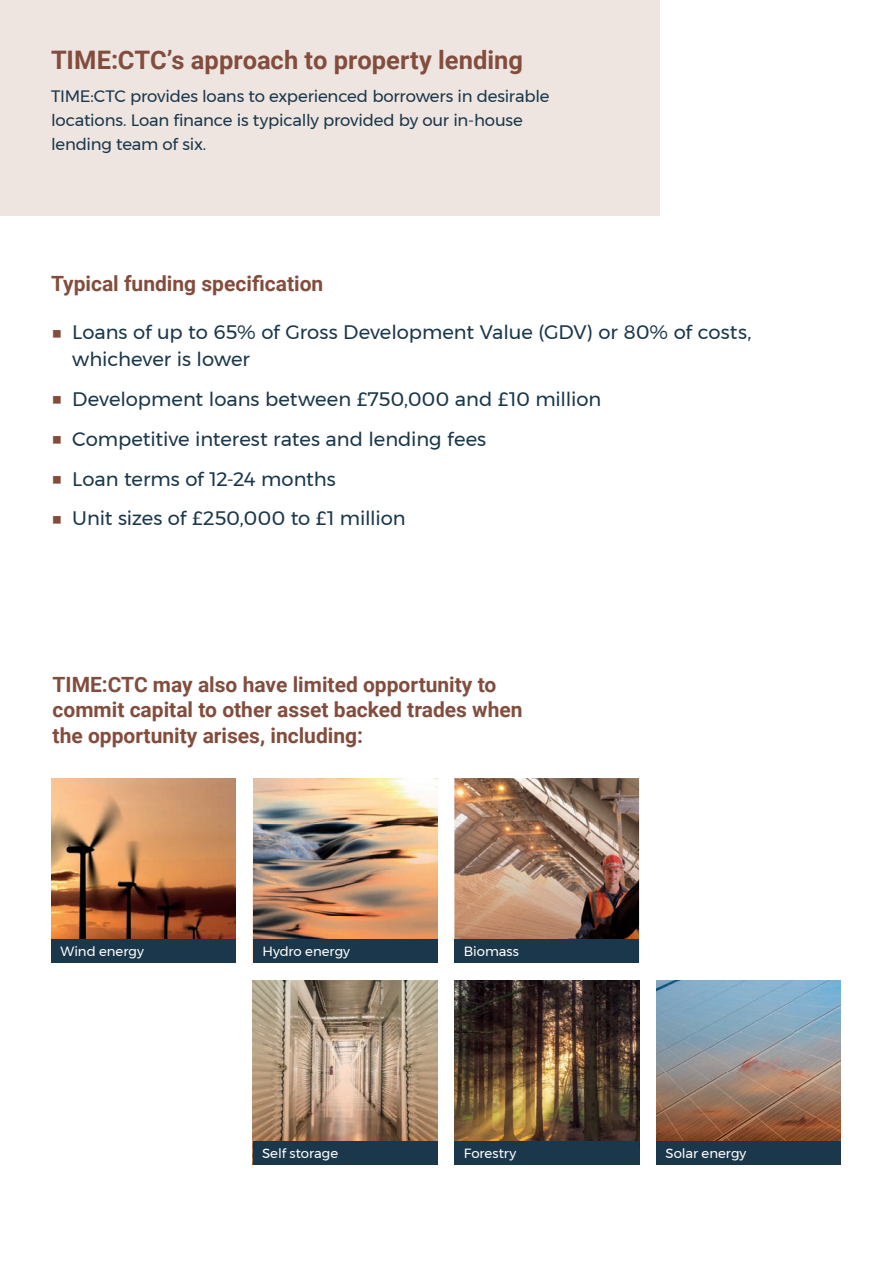
<style>
.page{position:relative;width:893px;height:1263px;background:#fff}
.page>*{position:absolute;margin:0;border:0;box-sizing:border-box;transform-origin:0 0}
.t1{font:700 25.5px "Roboto";color:#834d3e}
.t2{font:700 21px/25.5px "Roboto";color:#834d3e}
.t3{font:19.5px/27px "Montserrat";letter-spacing:-.005em;color:#1a374b}
.t4{font:16.5px/24px "Montserrat";letter-spacing:-.015em;color:#1a374b}
.t5{font:13.35px "Montserrat";color:#fff}
.s1{color:#834d3e}
</style>
<div class="page">
<div style="left:0;top:0;width:659px;height:216px;background:#eee5e1"></div>
<img style="left:656px;top:980px;width:185px;height:161px">
<div style="left:656px;top:1141px;width:185px;height:24px;background:#1a374b"></div>
<img style="left:253px;top:980px;width:184px;height:161px">
<div style="left:253px;top:1141px;width:184px;height:24px;background:#1a374b"></div>
<img style="left:454px;top:980px;width:185px;height:161px">
<div style="left:454px;top:1141px;width:185px;height:24px;background:#1a374b"></div>
<img style="left:51px;top:778px;width:185px;height:161px">
<div style="left:51px;top:939px;width:185px;height:24px;background:#1a374b"></div>
<img style="left:253px;top:778px;width:184px;height:161px">
<img style="left:454px;top:778px;width:185px;height:161px">
<div style="left:454px;top:939px;width:185px;height:24px;background:#1a374b"></div>
<div style="left:253px;top:939px;width:185px;height:24px;background:#1a374b"></div>
<h1 class="t1" style="left:51px;top:42px;width:474px">TIME:CTC’s approach to property lending</h1>
<p class="t4" style="left:51px;top:84px;width:500px">TIME:CTC provides loans to experienced borrowers in desirable locations. Loan finance is typically provided by our in-house lending team of six.</p>
<p class="t2" style="left:51px;top:270px;width:274px">Typical funding specification</p>
<p class="t3" style="left:72px;top:319px;width:680px;text-indent:-21px"><span class="s1">■</span> Loans of up to 65% of Gross Development Value (GDV) or 80% of costs, whichever is lower</p>
<p class="t3" style="left:51px;top:385px;width:552px"><span class="s1">■</span> Development loans between £750,000 and £10 million</p>
<p class="t3" style="left:51px;top:425px;width:437px"><span class="s1">■</span> Competitive interest rates and lending fees</p>
<p class="t3" style="left:51px;top:465px;width:286px"><span class="s1">■</span> Loan terms of 12-24 months</p>
<p class="t3" style="left:51px;top:505px;width:356px"><span class="s1">■</span> Unit sizes of £250,000 to £1 million</p>
<p class="t2" style="left:53px;top:671px;width:471px">TIME:CTC may also have limited opportunity to commit capital to other asset backed trades when the opportunity arises, including:</p>
<p class="t5" style="left:60px;top:941px;width:85px">Wind energy</p>
<p class="t5" style="left:263px;top:941px;width:89px">Hydro energy</p>
<p class="t5" style="left:464px;top:941px;width:57px">Biomass</p>
<p class="t5" style="left:262px;top:1143px;width:78px">Self storage</p>
<p class="t5" style="left:464px;top:1143px;width:54px">Forestry</p>
<p class="t5" style="left:665px;top:1143px;width:82px">Solar energy</p>
</div>
